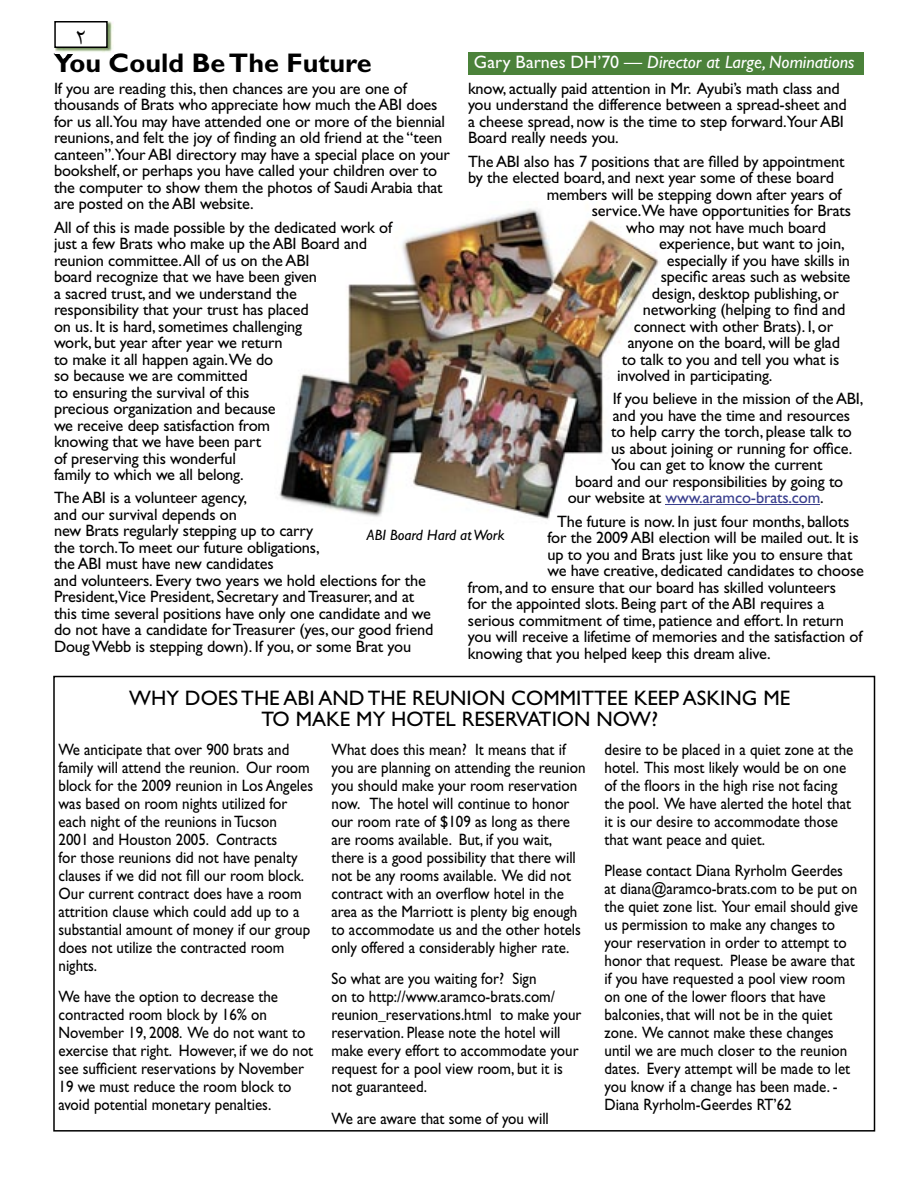
<style>
.page{position:relative;width:918px;height:1188px;background:#fff}
.page>*{position:absolute;margin:0;border:0;box-sizing:border-box;transform-origin:0 0}
.t1{font:700 27px "Gill Sans Std";color:#000}
.t2{font:24px "Arabic Web";color:#000}
.t3{font:21px/21px "Gill Sans Std";color:#000;text-align:center}
.t4{font:italic 18px "Gill Sans Std";color:#fff}
.t5{font:16.5px/16.5px "Gill Sans Std";letter-spacing:-.01em;color:#000}
.t6{font:16.5px/18px "Gill Sans Std";letter-spacing:-.01em;color:#000;scale:.91 1}
.t7{font:16.5px "Gill Sans Std";letter-spacing:-.01em;color:#3a3f8e}
.t8{font:italic 15px "Gill Sans Std";color:#000}
.s1{font-style:normal}
.s2{color:#000}
</style>
<div class="page">
<svg style="left:53px;top:676px;width:822px;height:456px"></svg>
<img style="left:279px;top:208px;width:387px;height:312px">
<div style="left:468px;top:52px;width:396px;height:22px;background:#4b823a"></div>
<hr style="left:666px;top:504px;width:154px;height:1px;background:#3a3f8e">
<img style="left:55px;top:22px;width:58px;height:30px">
<img style="left:55px;top:54px;width:58px;height:4px">
<svg style="left:54px;top:21px;width:54px;height:27px"></svg>
<h2 class="t2" style="left:76px;top:23px;width:12px">2</h2>
<h1 class="t1" style="left:54px;top:47px;width:319px">You Could Be The Future</h1>
<p class="t4" style="left:474px;top:52px;width:382px"><span class="s1">Gary Barnes DH’70 —</span> Director at Large, Nominations</p>
<p class="t5" style="left:54px;top:80px;width:398px">If you are reading this, then chances are you are one of thousands of Brats who appreciate how much the ABI does for us all.You may have attended one or more of the biennial reunions, and felt the joy of finding an old friend at the “teen canteen”.Your ABI directory may have a special place on your bookshelf, or perhaps you have called your children over to the computer to show them the photos of Saudi Arabia that are posted on the ABI website.</p>
<p class="t5" style="left:54px;top:219px;width:340px">All of this is made possible by the dedicated work of just a few Brats who make up the ABI Board and reunion committee.All of us on the ABI<br>board recognize that we have been given<br>a sacred trust, and we understand the<br>responsibility that your trust has placed<br>on us. It is hard, sometimes challenging<br>work, but year after year we return<br>to make it all happen again.We do<br>so because we are committed<br>to ensuring the survival of this<br>precious organization and because<br>we receive deep satisfaction from<br>knowing that we have been part<br>of preserving this wonderful<br>family to which we all belong.</p>
<p class="t5" style="left:54px;top:490px;width:381px">The ABI is a volunteer agency,<br>and our survival depends on<br>new Brats regularly stepping up to carry<br>the torch.To meet our future obligations,<br>the ABI must have new candidates<br>and volunteers. Every two years we hold elections for the President,Vice President, Secretary and Treasurer, and at this time several positions have only one candidate and we do not have a candidate for Treasurer (yes, our good friend Doug Webb is stepping down). If you, or some Brat you</p>
<p class="t5" style="left:468px;top:80px;width:380px">know, actually paid attention in Mr. Ayubi’s math class and you understand the difference between a spread-sheet and a cheese spread, now is the time to step forward.Your ABI Board really needs you.</p>
<p class="t5" style="left:468px;top:153px;width:378px">The ABI also has 7 positions that are filled by appointment</p>
<p class="t5" style="left:468px;top:169px;width:368px">by the elected board, and next year some of these board</p>
<p class="t5" style="left:547px;top:186px;width:296px">members will be stepping down after years of</p>
<p class="t5" style="left:592px;top:202px;width:261px">service.We have opportunities for Brats</p>
<p class="t5" style="left:626px;top:219px;width:201px">who may not have much board</p>
<p class="t5" style="left:659px;top:235px;width:187px">experience, but want to join,</p>
<p class="t5" style="left:667px;top:252px;width:185px">especially if you have skills in</p>
<p class="t5" style="left:661px;top:268px;width:191px">specific areas such as website</p>
<p class="t5" style="left:652px;top:285px;width:189px">design, desktop publishing, or</p>
<p class="t5" style="left:643px;top:301px;width:204px">networking (helping to find and</p>
<p class="t5" style="left:634px;top:318px;width:201px">connect with other Brats). I, or</p>
<p class="t5" style="left:628px;top:334px;width:214px">anyone on the board, will be glad</p>
<p class="t5" style="left:622px;top:351px;width:219px">to talk to you and tell you what is</p>
<p class="t5" style="left:617px;top:367px;width:157px">involved in participating.</p>
<p class="t5" style="left:613px;top:391px;width:252px">If you believe in the mission of the ABI,</p>
<p class="t5" style="left:613px;top:407px;width:239px">and you have the time and resources</p>
<p class="t5" style="left:611px;top:424px;width:242px">to help carry the torch, please talk to</p>
<p class="t5" style="left:611px;top:440px;width:243px">us about joining or running for office.</p>
<p class="t5" style="left:611px;top:457px;width:213px">You can get to know the current</p>
<p class="t5" style="left:575px;top:473px;width:270px">board and our responsibilities by going to</p>
<p class="t7" style="left:568px;top:488px;width:258px"><span class="s2">our website at</span> www.aramco-brats.com<span class="s2">.</span></p>
<p class="t5" style="left:557px;top:513px;width:294px">The future is now. In just four months, ballots</p>
<p class="t5" style="left:547px;top:529px;width:313px">for the 2009 ABI election will be mailed out. It is</p>
<p class="t5" style="left:547px;top:546px;width:307px">up to you and Brats just like you to ensure that</p>
<p class="t5" style="left:547px;top:562px;width:318px">we have creative, dedicated candidates to choose</p>
<p class="t5" style="left:468px;top:579px;width:370px">from, and to ensure that our board has skilled volunteers</p>
<p class="t5" style="left:468px;top:595px;width:358px">for the appointed slots. Being part of the ABI requires a</p>
<p class="t5" style="left:468px;top:612px;width:377px">serious commitment of time, patience and effort. In return</p>
<p class="t5" style="left:468px;top:628px;width:396px">you will receive a lifetime of memories and the satisfaction of</p>
<p class="t5" style="left:468px;top:645px;width:304px">knowing that you helped keep this dream alive.</p>
<p class="t3" style="left:129px;top:688px;width:663px">WHY DOES THE ABI AND THE REUNION COMMITTEE KEEP ASKING ME<br>TO MAKE MY HOTEL RESERVATION NOW?</p>
<p class="t8" style="left:367px;top:526px;width:139px">ABI Board Hard at Work</p>
<p class="t6" style="left:58px;top:740px;width:281px">We anticipate that over 900 brats and family will attend the reunion. Our room block for the 2009 reunion in Los Angeles was based on room nights utilized for each night of the reunions in Tucson<br>2001 and Houston 2005. Contracts<br>for those reunions did not have penalty clauses if we did not fill our room block.<br>Our current contract does have a room attrition clause which could add up to a substantial amount of money if our group does not utilize the contracted room nights.</p>
<p class="t6" style="left:58px;top:988px;width:282px">We have the option to decrease the contracted room block by 16% on November 19, 2008. We do not want to exercise that right. However, if we do not see sufficient reservations by November 19 we must reduce the room block to avoid potential monetary penalties.</p>
<p class="t6" style="left:332px;top:740px;width:281px">What does this mean? It means that if you are planning on attending the reunion you should make your room reservation now. The hotel will continue to honor our room rate of $109 as long as there are rooms available. But, if you wait, there is a good possibility that there will not be any rooms available. We did not contract with an overflow hotel in the area as the Marriott is plenty big enough to accommodate us and the other hotels only offered a considerably higher rate.</p>
<p class="t6" style="left:332px;top:970px;width:276px">So what are you waiting for? Sign<br>on to http://www.aramco-brats.com/ reunion_reservations.html to make your reservation. Please note the hotel will make every effort to accommodate your request for a pool view room, but it is not guaranteed.</p>
<p class="t6" style="left:332px;top:1109px;width:240px">We are aware that some of you will</p>
<p class="t6" style="left:604px;top:740px;width:275px">desire to be placed in a quiet zone at the hotel. This most likely would be on one of the floors in the high rise not facing the pool. We have alerted the hotel that it is our desire to accommodate those that want peace and quiet.</p>
<p class="t6" style="left:604px;top:862px;width:280px">Please contact Diana Ryrholm Geerdes at diana@aramco-brats.com to be put on the quiet zone list. Your email should give us permission to make any changes to your reservation in order to attempt to honor that request. Please be aware that if you have requested a pool view room on one of the lower floors that have balconies, that will not be in the quiet zone. We cannot make these changes until we are much closer to the reunion dates. Every attempt will be made to let you know if a change has been made. - Diana Ryrholm-Geerdes RT’62</p>
</div>
